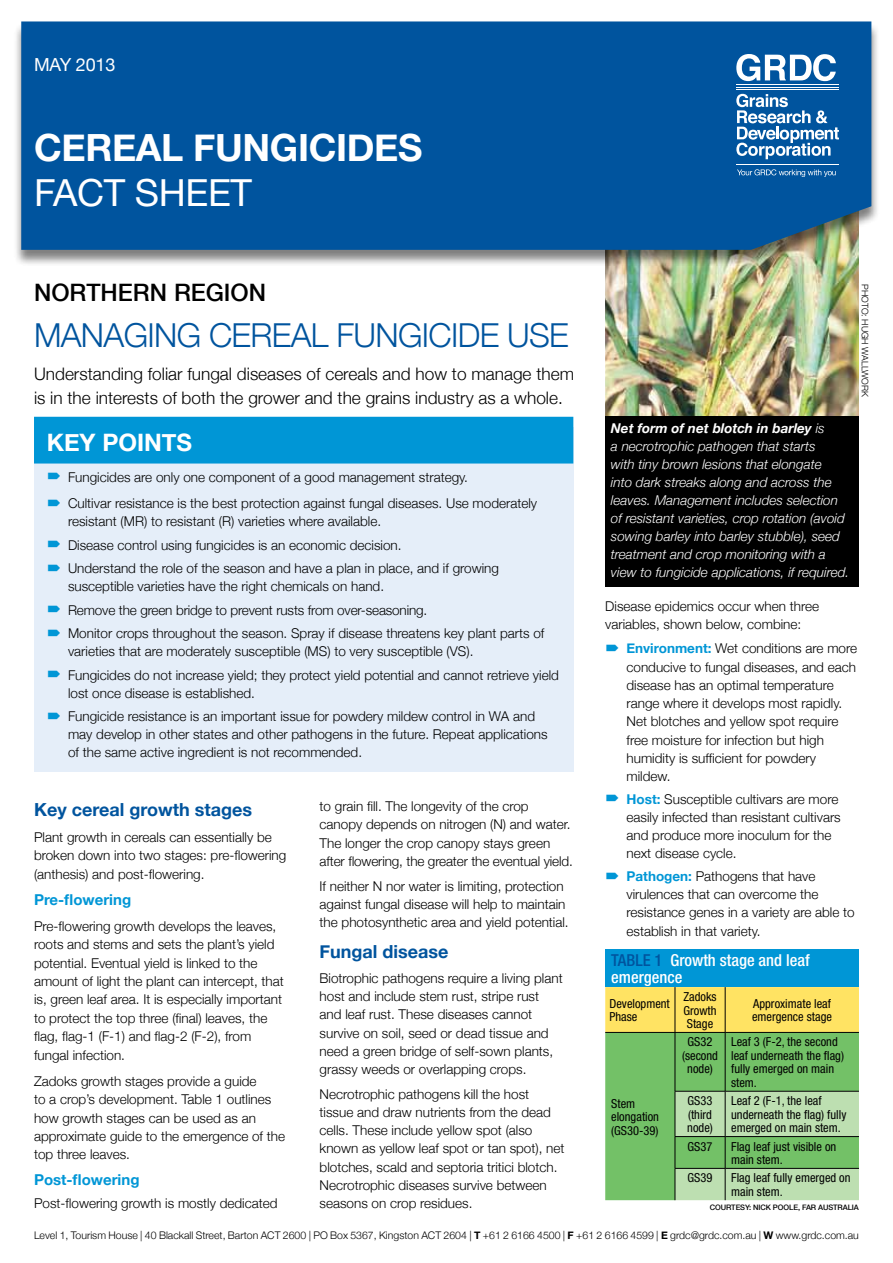
<style>
.page{position:relative;width:893px;height:1263px;background:#fff}
.page>*{position:absolute;margin:0;border:0;box-sizing:border-box;transform-origin:0 0}
.t1{font:700 37.5px "Helvetica Neue";letter-spacing:-.01em;color:#fff}
.t2{font:37.5px "Helvetica Neue";letter-spacing:-.01em;color:#fff}
.t3{font:300 33px "Helvetica Neue";letter-spacing:-.02em;color:#00549e}
.t4{font:500 24px "Helvetica Neue";color:#000}
.t5{font:700 24px "Helvetica Neue";color:#fff}
.t6{font:700 18px "Helvetica Neue";color:#00549e}
.t7{font:18px "Helvetica Neue";letter-spacing:-.01em;color:#fff}
.t8{font:300 17.25px/24px "Helvetica Neue";color:#000}
.t9{font:500 condensed 16.5px/16.5px "Helvetica Neue";color:#fff}
.t10{font:700 15px "Helvetica Neue";color:#0096d6}
.t11{font:300 13.5px/18.3px "Helvetica Neue";color:#000}
.t12{font:italic 300 13.5px/18px "Helvetica Neue";color:#fff}
.t13{font:condensed 12.45px/13.5px "Helvetica Neue";color:#000}
.t14{font:300 10.5px "Helvetica Neue";color:#000}
.t15{font:300 9px "Helvetica Neue";color:#000}
.t16{font:500 7.5px "Helvetica Neue";letter-spacing:-.01em;color:#000}
.s1{font-weight:700}
.s2{font-weight:700;color:#0096d6}
.s3{color:#00549e}
</style>
<div class="page">
<img style="left:605px;top:266px;width:254px;height:151px">
<div style="left:605px;top:417px;width:254px;height:170px;background:#000"></div>
<div style="left:13px;top:22px;width:867px;height:244px;background:#000;opacity:.5"></div>
<div style="left:21px;top:21px;width:850px;height:229px;background:#00549e"></div>
<hr style="left:736px;top:84px;width:103px;height:1px;background:#fff">
<hr style="left:736px;top:87px;width:103px;height:1px;background:#fff">
<hr style="left:736px;top:89px;width:103px;height:1px;background:#fff">
<hr style="left:736px;top:164px;width:103px;height:1px;background:#fff">
<svg style="left:736px;top:54px;width:100px;height:27px"></svg>
<svg style="left:736px;top:94px;width:103px;height:65px"></svg>
<svg style="left:737px;top:169px;width:99px;height:8px"></svg>
<div style="left:34px;top:427px;width:539px;height:345px;background:#e5eef9"></div>
<div style="left:34px;top:417px;width:539px;height:46px;background:#0096d6"></div>
<div style="left:605px;top:949px;width:254px;height:38px;background:#0096d6"></div>
<svg style="left:605px;top:987px;width:254px;height:213px;background:#a3cf78"></svg>
<hr style="left:675px;top:1032px;width:1px;height:59px;background:#000">
<hr style="left:725px;top:1032px;width:1px;height:59px;background:#000">
<hr style="left:675px;top:1091px;width:50px;height:1px;background:#000">
<hr style="left:675px;top:1091px;width:1px;height:45px;background:#000">
<hr style="left:725px;top:1091px;width:134px;height:1px;background:#000">
<hr style="left:725px;top:1091px;width:1px;height:45px;background:#000">
<hr style="left:675px;top:1136px;width:50px;height:1px;background:#000">
<hr style="left:675px;top:1137px;width:1px;height:31px;background:#000">
<hr style="left:725px;top:1136px;width:134px;height:1px;background:#000">
<hr style="left:725px;top:1137px;width:1px;height:31px;background:#000">
<hr style="left:675px;top:1168px;width:50px;height:1px;background:#000">
<hr style="left:675px;top:1168px;width:1px;height:32px;background:#000">
<hr style="left:725px;top:1168px;width:134px;height:1px;background:#000">
<hr style="left:725px;top:1168px;width:1px;height:32px;background:#000">
<hr style="left:675px;top:987px;width:1px;height:45px;background:#000">
<hr style="left:725px;top:987px;width:1px;height:45px;background:#000">
<hr style="left:605px;top:1032px;width:70px;height:1px;background:#000">
<hr style="left:675px;top:1032px;width:50px;height:1px;background:#000">
<hr style="left:725px;top:1032px;width:134px;height:1px;background:#000">
<h3 class="t7" style="left:34px;top:54px;width:83px">MAY 2013</h3>
<h1 class="t1" style="left:34px;top:125px;width:390px">cereal fungicides</h1>
<h1 class="t2" style="left:34px;top:170px;width:220px">FACT SHEET</h1>
<h3 class="t4" style="left:34px;top:278px;width:234px">NORTHERN REGION</h3>
<h2 class="t3" style="left:34px;top:315px;width:536px">Managing Cereal Fungicide Use</h2>
<p class="t8" style="left:34px;top:361px;width:541px">Understanding foliar fungal diseases of cereals and how to manage them is in the interests of both the grower and the grains industry as a whole.</p>
<h3 class="t5" style="left:47px;top:427px;width:147px">Key Points</h3>
<p class="t11" style="left:68px;top:463px;width:471px;line-height:26.5px">Fungicides are only one component of a good management strategy.<br>Cultivar resistance is the best protection against fungal diseases. Use moderately</p>
<p class="t11" style="left:68px;top:509px;width:432px;line-height:23.5px">resistant (MR) to resistant (R) varieties where available.<br>Disease control using fungicides is an economic decision.<br>Understand the role of the season and have a plan in place, and if growing</p>
<p class="t11" style="left:68px;top:574px;width:478px;line-height:23.5px">susceptible varieties have the right chemicals on hand.<br>Remove the green bridge to prevent rusts from over-seasoning.<br>Monitor crops throughout the season. Spray if disease threatens key plant parts of</p>
<p class="t11" style="left:68px;top:639px;width:492px;line-height:23.5px">varieties that are moderately susceptible (MS) to very susceptible (VS).<br>Fungicides do not increase yield; they protect yield potential and cannot retrieve yield</p>
<p class="t11" style="left:68px;top:681px;width:469px;line-height:23.5px">lost once disease is established.<br>Fungicide resistance is an important issue for powdery mildew control in WA and</p>
<p class="t11" style="left:68px;top:725px;width:481px">may develop in other states and other pathogens in the future. Repeat applications of the same active ingredient is not recommended.</p>
<h3 class="t6" style="left:34px;top:798px;width:219px">Key cereal growth stages</h3>
<p class="t11" style="left:34px;top:827px;width:254px">Plant growth in cereals can essentially be broken down into two stages: pre-flowering (anthesis) and post-flowering.</p>
<p class="t10" style="left:34px;top:890px;width:99px">Pre-flowering</p>
<p class="t11" style="left:34px;top:916px;width:251px">Pre-flowering growth develops the leaves, roots and stems and sets the plant’s yield potential. Eventual yield is linked to the amount of light the plant can intercept, that is, green leaf area. It is especially important to protect the top three (final) leaves, the flag, flag-1 (F-1) and flag-2 (F-2), from fungal infection.</p>
<p class="t11" style="left:34px;top:1071px;width:253px">Zadoks growth stages provide a guide<br>to a crop’s development. Table 1 outlines how growth stages can be used as an approximate guide to the emergence of the top three leaves.</p>
<p class="t10" style="left:34px;top:1171px;width:107px">Post-flowering</p>
<p class="t11" style="left:34px;top:1194px;width:245px">Post-flowering growth is mostly dedicated</p>
<p class="t11" style="left:320px;top:797px;width:255px">to grain fill. The longevity of the crop canopy depends on nitrogen (N) and water.<br>The longer the crop canopy stays green after flowering, the greater the eventual yield.</p>
<p class="t11" style="left:320px;top:876px;width:251px">If neither N nor water is limiting, protection against fungal disease will help to maintain the photosynthetic area and yield potential.</p>
<h3 class="t6" style="left:320px;top:940px;width:130px">Fungal disease</h3>
<p class="t11" style="left:320px;top:968px;width:245px">Biotrophic pathogens require a living plant host and include stem rust, stripe rust and leaf rust. These diseases cannot survive on soil, seed or dead tissue and need a green bridge of self-sown plants, grassy weeds or overlapping crops.</p>
<p class="t11" style="left:320px;top:1084px;width:246px">Necrotrophic pathogens kill the host tissue and draw nutrients from the dead cells. These include yellow spot (also known as yellow leaf spot or tan spot), net blotches, scald and septoria tritici blotch.<br>Necrotrophic diseases survive between seasons on crop residues.</p>
<p class="t12" style="left:611px;top:419px;width:240px"><span class="s1">Net form of net blotch in barley</span> is<br>a necrotrophic pathogen that starts<br>with tiny brown lesions that elongate<br>into dark streaks along and across the leaves. Management includes selection of resistant varieties, crop rotation (avoid sowing barley into barley stubble), seed treatment and crop monitoring with a view to fungicide applications, if required.</p>
<p class="t15" style="left:871px;top:284px;width:114px;rotate:90deg">Photo: Hugh Wallwork</p>
<p class="t11" style="left:605px;top:596px;width:215px">Disease epidemics occur when three variables, shown below, combine:</p>
<p class="t11" style="left:626px;top:639px;width:232px"><span class="s2">Environment:</span> Wet conditions are more conducive to fungal diseases, and each disease has an optimal temperature range where it develops most rapidly.<br>Net blotches and yellow spot require free moisture for infection but high humidity is sufficient for powdery mildew.</p>
<p class="t11" style="left:626px;top:789px;width:216px"><span class="s2">Host:</span> Susceptible cultivars are more easily infected than resistant cultivars and produce more inoculum for the next disease cycle.</p>
<p class="t11" style="left:626px;top:866px;width:230px"><span class="s2">Pathogen:</span> Pathogens that have virulences that can overcome the resistance genes in a variety are able to establish in that variety.</p>
<p class="t9" style="left:611px;top:952px;width:200px"><span class="s3">TABLE 1</span> Growth stage and leaf emergence</p>
<p class="t13" style="left:609px;top:997px;width:62px">Development<br>Phase</p>
<p class="t13" style="left:683px;top:990px;width:35px;text-align:justify">Zadoks Growth Stage</p>
<p class="t13" style="left:752px;top:997px;width:81px">Approximate leaf emergence stage</p>
<p class="t13" style="left:611px;top:1096px;width:49px">Stem elongation (GS30-39)</p>
<p class="t13" style="left:682px;top:1035px;width:37px;text-align:center">GS32 (second node)</p>
<p class="t13" style="left:731px;top:1035px;width:114px">Leaf 3 (F-2, the second leaf underneath the flag) fully emerged on main stem.</p>
<p class="t13" style="left:687px;top:1094px;width:27px;text-align:justify">GS33 (third node)</p>
<p class="t13" style="left:731px;top:1094px;width:117px">Leaf 2 (F-1, the leaf underneath the flag) fully emerged on main stem.</p>
<p class="t13" style="left:688px;top:1139px;width:26px">GS37</p>
<p class="t13" style="left:731px;top:1139px;width:107px">Flag leaf just visible on main stem.</p>
<p class="t13" style="left:688px;top:1171px;width:26px">GS39</p>
<p class="t13" style="left:731px;top:1171px;width:121px">Flag leaf fully emerged on main stem.</p>
<p class="t16" style="left:710px;top:1202px;width:151px">COURTESY: NICK POOLE, FAR AUSTRALIA</p>
<p class="t14" style="left:34px;top:1229px;width:826px">Level 1, Tourism House | 40 Blackall Street, Barton ACT 2600 | PO Box 5367, Kingston ACT 2604 | <span class="s1">T</span> +61 2 6166 4500 | <span class="s1">F</span> +61 2 6166 4599 | <span class="s1">E</span> grdc@grdc.com.au | <span class="s1">W</span> www.grdc.com.au</p>
</div>
